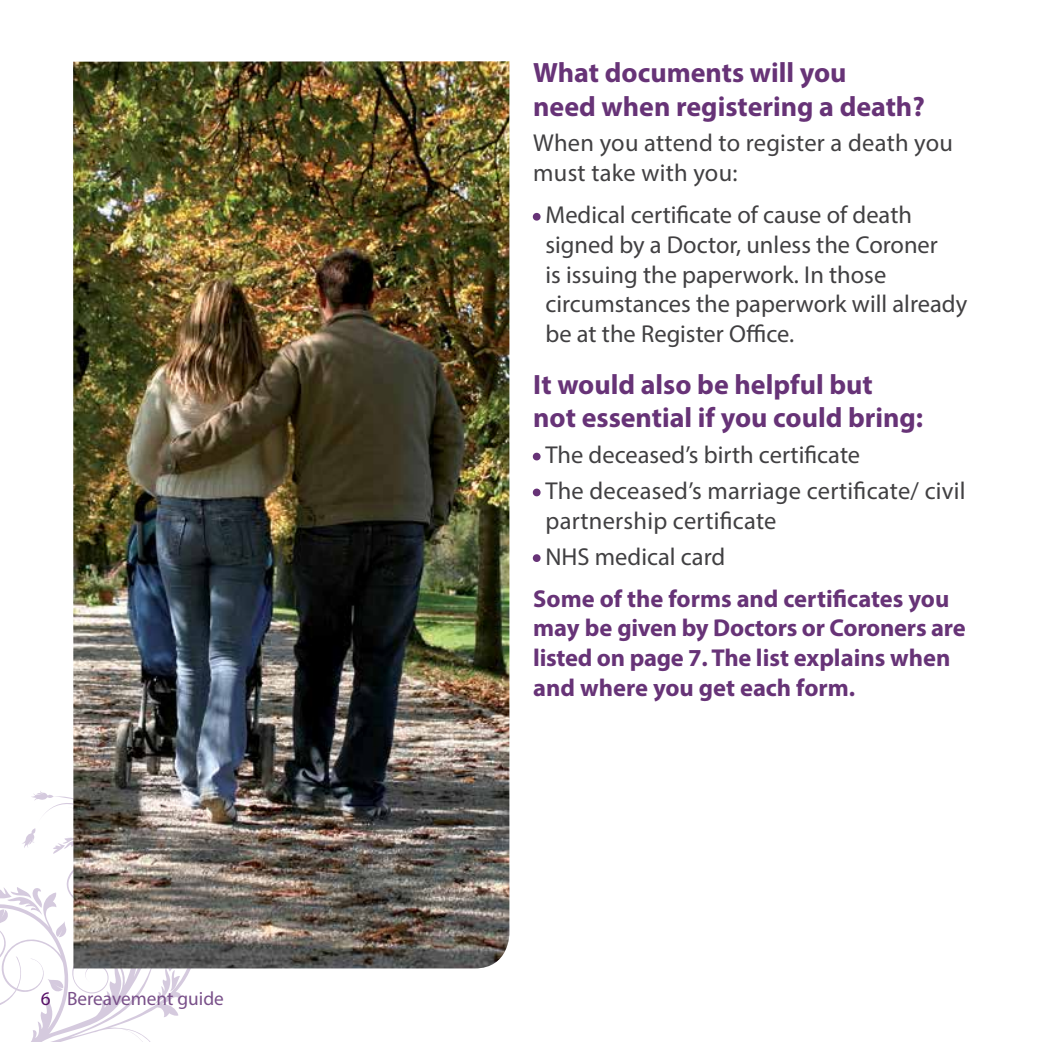
<style>
.page{position:relative;width:1042px;height:1042px;background:#fff}
.page>*{position:absolute;margin:0;border:0;box-sizing:border-box;transform-origin:0 0}
.subheader{font:700 28px/33.2px "Myriad Pro";color:#673377}
.bullet_text{font:24.5px/29.8px "Myriad Pro";color:#414042}
.bold_text{font:700 24.5px/29.8px "Myriad Pro";color:#673377}
.body_text{font:24.5px/29.8px "Myriad Pro";letter-spacing:.01em;color:#414042}
.t1{font:19.25px "Myriad Pro";color:#795089}
.s1{color:#571067}
.s2{color:#673377}
</style>
<div class="page">
<svg style="left:0;top:791px;width:197px;height:251px"></svg>
<div style="left:533px;top:213px;width:7px;height:8px;border:3px solid #673377;border-radius:50%"></div>
<div style="left:533px;top:453px;width:7px;height:7px;border:3px solid #673377;border-radius:50%"></div>
<div style="left:533px;top:488px;width:7px;height:8px;border:3px solid #673377;border-radius:50%"></div>
<div style="left:533px;top:554px;width:7px;height:8px;border:3px solid #673377;border-radius:50%"></div>
<img style="left:73px;top:61px;width:436px;height:907px">
<p class="t1" style="left:41px;top:986px;width:185px"><span class="s1">6</span> Bereavement guide</p>
<p class="subheader" style="left:533px;top:55px;width:393px">What documents will you<br>need when registering a death?</p>
<p class="body_text" style="left:533px;top:128px;width:421px">When you attend to register a death you must take with you:</p>
<p class="bullet_text" style="left:545px;top:200px;width:423px;text-indent:-12px"><span class="s2">•</span> Medical certificate of cause of death signed by a Doctor, unless the Coroner<br>is issuing the paperwork. In those circumstances the paperwork will already be at the Register Office.</p>
<p class="subheader" style="left:533px;top:367px;width:391px">It would also be helpful but<br>not essential if you could bring:</p>
<p class="bullet_text" style="left:533px;top:439px;width:328px"><span class="s2">•</span> The deceased’s birth certificate</p>
<p class="bullet_text" style="left:545px;top:475px;width:422px;text-indent:-12px"><span class="s2">•</span> The deceased’s marriage certificate/ civil partnership certificate</p>
<p class="bullet_text" style="left:533px;top:541px;width:194px"><span class="s2">•</span> NHS medical card</p>
<p class="bold_text" style="left:533px;top:582px;width:434px">Some of the forms and certificates you may be given by Doctors or Coroners are listed on page 7. The list explains when and where you get each form.</p>
</div>
